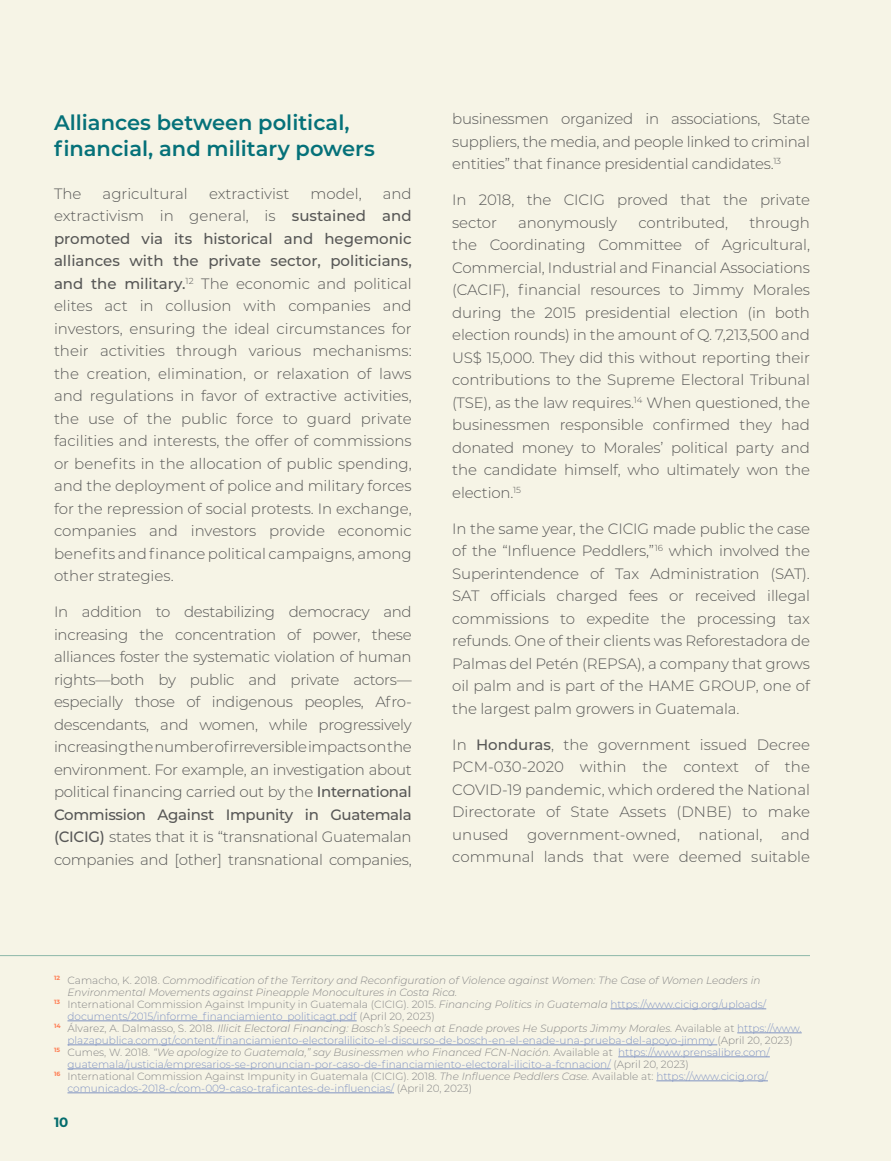
<style>
.page{position:relative;width:891px;height:1161px;background:#f6f4e6}
.page>*{position:absolute;margin:0;border:0;box-sizing:border-box;transform-origin:0 0}
.t1{font:600 21px/25.5px "Montserrat";color:#057179}
.t2{font:300 15px/22.5px "Montserrat";letter-spacing:-.01em;color:#575756;text-align:justify}
.t3{font:700 13.5px "Montserrat";color:#057179}
.t4{font:italic 300 10.5px "Montserrat";color:#878787}
.t5{font:300 10.5px "Montserrat";color:#8194c3}
.t6{font:300 10.5px "Montserrat";color:#878787}
.s1{font-weight:500}
.s2{font-style:normal}
.s3{font-style:italic}
.s4{color:#8194c3}
.s5{color:#878787}
.s6{font-style:normal;color:#8194c3}
</style>
<div class="page">
<hr style="left:610px;top:1009px;width:156px;height:1px;background:#8194c3">
<hr style="left:68px;top:1021px;width:289px;height:1px;background:#8194c3">
<hr style="left:737px;top:1033px;width:65px;height:1px;background:#8194c3">
<hr style="left:68px;top:1045px;width:649px;height:1px;background:#8194c3">
<hr style="left:618px;top:1057px;width:152px;height:1px;background:#8194c3">
<hr style="left:68px;top:1069px;width:543px;height:1px;background:#8194c3">
<hr style="left:656px;top:1081px;width:112px;height:1px;background:#8194c3">
<hr style="left:68px;top:1093px;width:326px;height:1px;background:#8194c3">
<hr style="left:0;top:955px;width:810px;height:1px;background:#98beaf">
<h1 class="t1" style="left:54px;top:109px;width:322px">Alliances between political, financial, and military powers</h1>
<p class="t2" style="left:54px;top:181px;width:29px">The</p>
<p class="t2" style="left:103px;top:181px;width:87px">agricultural</p>
<p class="t2" style="left:209px;top:181px;width:82px">extractivist</p>
<p class="t2" style="left:310px;top:181px;width:53px">model,</p>
<p class="t2" style="left:54px;top:181px;width:359px;text-indent:329px">and extractivism in general, is <span class="s1">sustained and promoted via its historical and hegemonic alliances with the private sector, politicians, and the military.</span><sup>12</sup> The economic and political elites act in collusion with companies and investors, ensuring the ideal circumstances for their activities through various mechanisms: the creation, elimination, or relaxation of laws and regulations in favor of extractive activities, the use of the public force to guard private facilities and interests, the offer of commissions or benefits in the allocation of public spending, and the deployment of police and military forces for the repression of social protests. In exchange, companies and investors provide economic benefits and finance political campaigns, among other strategies.</p>
<p class="t2" style="left:54px;top:600px;width:359px">In addition to destabilizing democracy and increasing the concentration of power, these alliances foster the systematic violation of human rights—both by public and private actors— especially those of indigenous peoples, Afro&shy;descendants, and women, while progressively increasing the number of irreversible impacts on the environment. For example, an investigation about political financing carried out by the <span class="s1">International Commission Against Impunity in Guatemala (CICIG)</span> states that it is “transnational Guatemalan companies and [other] transnational companies,</p>
<p class="t2" style="left:452px;top:107px;width:359px">businessmen organized in associations, State suppliers, the media, and people linked to criminal entities” that finance presidential candidates.<sup>13</sup></p>
<p class="t2" style="left:452px;top:188px;width:359px">In 2018, the CICIG proved that the private sector</p>
<p class="t2" style="left:452px;top:211px;width:359px;text-indent:297px">through the Coordinating Committee of Agricultural, Commercial, Industrial and Financial Associations (CACIF), financial resources to Jimmy Morales during the 2015 presidential election (in both election rounds) in the amount of Q. 7,213,500 and US$ 15,000. They did this without reporting their contributions to the Supreme Electoral Tribunal (TSE), as the law requires.<sup>14</sup> When questioned, the businessmen responsible confirmed they had donated money to Morales’ political party and the candidate himself, who ultimately won the election.<sup>15</sup></p>
<p class="t2" style="left:452px;top:517px;width:359px">In the same year, the CICIG made public the case of the “Influence Peddlers,”<sup>16</sup> which involved the Superintendence of Tax Administration (SAT).<br>SAT officials charged fees or received illegal commissions to expedite the processing tax refunds. One of their clients was Reforestadora de Palmas del Petén (REPSA), a company that grows oil palm and is part of the HAME GROUP, one of the largest palm growers in Guatemala.</p>
<p class="t2" style="left:452px;top:733px;width:359px">In <span class="s1">Honduras</span>, the government issued Decree PCM-030-2020 within the context of the COVID-19 pandemic, which ordered the National Directorate of State Assets (DNBE) to make unused government-owned, national, and communal lands that were deemed suitable</p>
<p class="t2" style="left:518px;top:211px;width:100px">anonymously</p>
<p class="t2" style="left:639px;top:211px;width:91px">contributed,</p>
<p class="t4" style="left:54px;top:973px;width:708px"><sup>12</sup> <span class="s2">Camacho, K. 2018.</span> Commodification of the Territory and Reconfiguration of Violence against Women: The Case of Women Leaders in</p>
<p class="t4" style="left:67px;top:985px;width:391px">Environmental Movements against Pineapple Monocultures in Costa Rica.</p>
<p class="t6" style="left:54px;top:997px;width:714px"><sup>13</sup> International Commission Against Impunity in Guatemala (CICIG). 2015. <span class="s3">Financing Politics in Guatemala</span> <span class="s4">https://www.cicig.org/uploads/</span></p>
<p class="t5" style="left:67px;top:1009px;width:369px">documents/2015/informe_financiamiento_politicagt.pdf <span class="s5">(April 20, 2023)</span></p>
<p class="t4" style="left:54px;top:1021px;width:749px"><sup>14</sup> <span class="s2">Álvarez, A. Dalmasso, S. 2018.</span> Illicit Electoral Financing: Bosch’s Speech at Enade proves He Supports Jimmy Morales. <span class="s2">Available at</span> <span class="s6">https://www.</span></p>
<p class="t5" style="left:67px;top:1033px;width:727px">plazapublica.com.gt/content/financiamiento-electoralilicito-el-discurso-de-bosch-en-el-enade-una-prueba-del-apoyo-jimmy <span class="s5">(April 20, 2023)</span></p>
<p class="t4" style="left:54px;top:1045px;width:717px"><sup>15</sup> <span class="s2">Cumes, W. 2018.</span> “We apologize to Guatemala,” say Businessmen who Financed FCN-Nación. <span class="s2">Available at</span> <span class="s6">https://www.prensalibre.com/</span></p>
<p class="t5" style="left:67px;top:1057px;width:623px">guatemala/justicia/empresarios-se-pronuncian-por-caso-de-financiamiento-electoral-ilicito-a-fcnnacion/ <span class="s5">(April 20, 2023)</span></p>
<p class="t6" style="left:54px;top:1069px;width:715px"><sup>16</sup> International Commission Against Impunity in Guatemala (CICIG). 2018. <span class="s3">The Influence Peddlers Case.</span> Available at: <span class="s4">https://www.cicig.org/</span></p>
<p class="t5" style="left:68px;top:1081px;width:406px">comunicados-2018-c/com-009-caso-traficantes-de-influencias/ <span class="s5">(April 20, 2023)</span></p>
<p class="t3" style="left:54px;top:1113px;width:16px">10</p>
</div>
